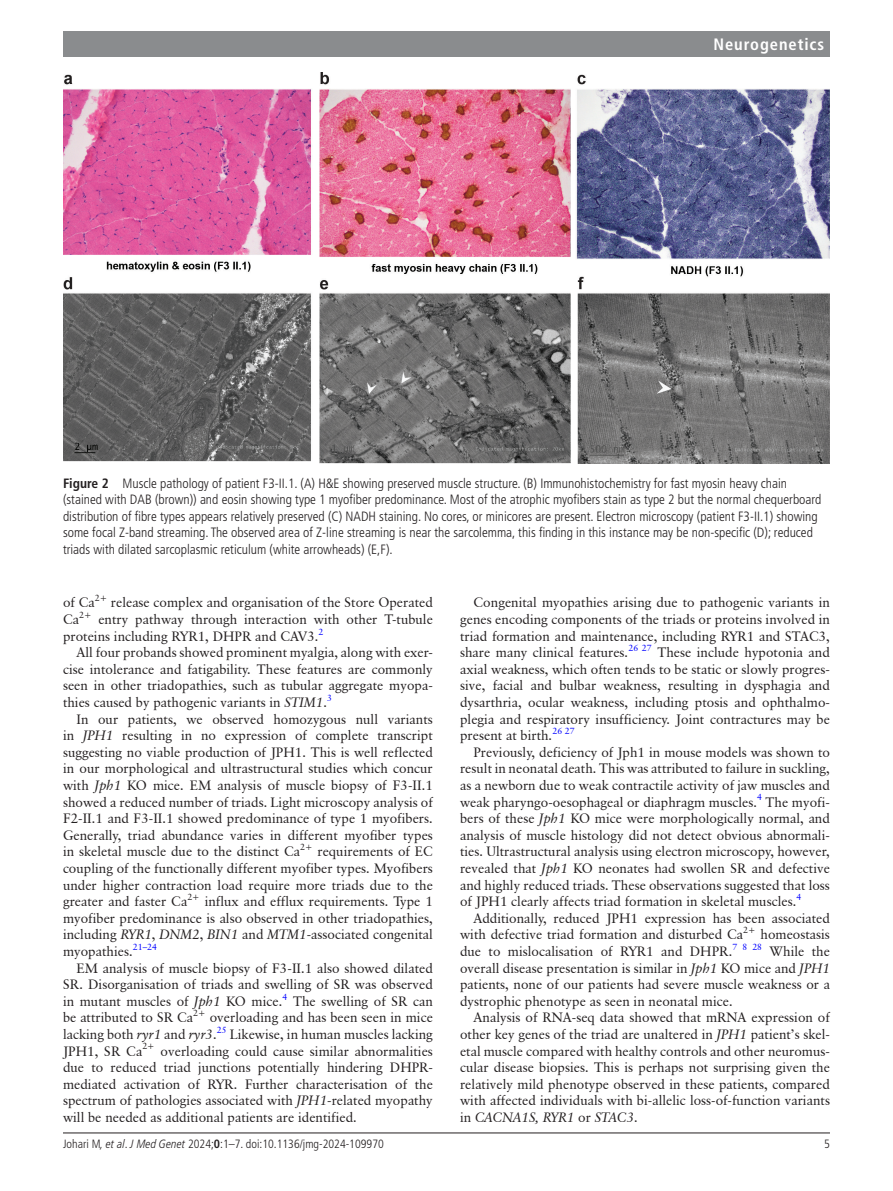
<style>
.page{position:relative;width:893px;height:1191px;background:#fff}
.page>*{position:absolute;margin:0;border:0;box-sizing:border-box;transform-origin:0 0}
.t1{font:700 condensed 16.5px "Frutiger LT Pro";letter-spacing:.055em;color:#fff}
.t2{font:13.5px/16.6px "Classical Garamond BT";color:#231f20;text-align:justify}
.t3{font:300 condensed 13.5px/16.5px "Frutiger LT Pro";color:#231f20}
.t4{font:300 condensed 12px "Frutiger LT Pro";color:#231f20}
.t5{font:9px "Classical Garamond BT";color:#00f}
.t6{font:9px "Classical Garamond BT";color:#231f20}
.s1{font-weight:700}
.s2{font-style:italic}
</style>
<div class="page">
<hr style="left:63px;top:1132px;width:767px;height:1px;background:#231f20">
<div style="left:63px;top:31px;width:767px;height:25px;background:#8a8c8e"></div>
<img style="left:63px;top:72px;width:767px;height:392px">
<p class="t1" style="left:713px;top:34px;width:112px">Neurogenetics</p>
<p class="t3" style="left:63px;top:475px;width:760px"><span class="s1">Figure 2</span> Muscle pathology of patient F3-II.1. (A) H&amp;E showing preserved muscle structure. (B) Immunohistochemistry for fast myosin heavy chain (stained with DAB (brown)) and eosin showing type 1 myofiber predominance. Most of the atrophic myofibers stain as type 2 but the normal chequerboard distribution of fibre types appears relatively preserved (C) NADH staining. No cores, or minicores are present. Electron microscopy (patient F3-II.1) showing some focal Z-band streaming. The observed area of Z-line streaming is near the sarcolemma, this finding in this instance may be non-specific (D); reduced triads with dilated sarcoplasmic reticulum (white arrowheads) (E,F).</p>
<p class="t2" style="left:63px;top:594px;width:371px">of Ca<sup>2+</sup> release complex and organisation of the Store Operated Ca<sup>2+</sup> entry pathway through interaction with other T-tubule proteins including RYR1, DHPR and CAV3.</p>
<p class="t5" style="left:319px;top:626px;width:6px">2</p>
<p class="t2" style="left:63px;top:644px;width:371px;text-indent:14px">All four probands showed prominent myalgia, along with exer&shy;cise intolerance and fatigability. These features are commonly seen in other triadopathies, such as tubular aggregate myopa&shy;thies caused by pathogenic variants in <span class="s2">STIM1</span>.</p>
<p class="t5" style="left:327px;top:692px;width:6px">3</p>
<p class="t2" style="left:63px;top:710px;width:371px;text-indent:14px">In our patients, we observed homozygous null variants in <span class="s2">JPH1</span> resulting in no expression of complete transcript suggesting no viable production of JPH1. This is well reflected in our morphological and ultrastructural studies which concur with <span class="s2">Jph1</span> KO mice. EM analysis of muscle biopsy of F3-II.1 showed a reduced number of triads. Light microscopy analysis of F2-II.1 and F3-II.1 showed predominance of type 1 myofibers.<br>Generally, triad abundance varies in different myofiber types in skeletal muscle due to the distinct Ca</p>
<p class="t6" style="left:300px;top:841px;width:14px">2+</p>
<p class="t2" style="left:63px;top:843px;width:371px;text-indent:254px">requirements of EC coupling of the functionally different myofiber types. Myofibers under higher contraction load require more triads due to the greater and faster Ca</p>
<p class="t6" style="left:187px;top:891px;width:14px">2+</p>
<p class="t2" style="left:63px;top:893px;width:371px;text-indent:142px">influx and efflux requirements. Type 1 myofiber predominance is also observed in other triadopathies, including <span class="s2">RYR1</span>, <span class="s2">DNM2</span>, <span class="s2">BIN1</span> and <span class="s2">MTM1</span>-associated congenital myopathies.</p>
<p class="t5" style="left:133px;top:941px;width:26px">21–24</p>
<p class="t2" style="left:63px;top:959px;width:371px;text-indent:14px">EM analysis of muscle biopsy of F3-II.1 also showed dilated SR. Disorganisation of triads and swelling of SR was observed in mutant muscles of <span class="s2">Jph1</span> KO mice.<sup>4</sup> The swelling of SR can be attributed to SR Ca</p>
<p class="t6" style="left:193px;top:1007px;width:14px">2+</p>
<p class="t2" style="left:63px;top:1009px;width:371px;text-indent:147px">overloading and has been seen in mice lacking both <span class="s2">ryr1</span> and <span class="s2">ryr3</span>.</p>
<p class="t5" style="left:217px;top:1024px;width:11px">25</p>
<p class="t2" style="left:63px;top:1025px;width:371px;text-indent:167px">Likewise, in human muscles lacking JPH1, SR Ca<sup>2+</sup> overloading could cause similar abnormalities due to reduced triad junctions potentially hindering DHPR&shy;mediated activation of RYR. Further characterisation of the spectrum of pathologies associated with <span class="s2">JPH1</span>-related myopathy will be needed as additional patients are identified.</p>
<p class="t2" style="left:460px;top:594px;width:371px;text-indent:14px">Congenital myopathies arising due to pathogenic variants in genes encoding components of the triads or proteins involved in triad formation and maintenance, including RYR1 and STAC3, share many clinical features.<sup>26</sup> <sup>27</sup> These include hypotonia and axial weakness, which often tends to be static or slowly progres&shy;sive, facial and bulbar weakness, resulting in dysphagia and dysarthria, ocular weakness, including ptosis and ophthalmo&shy;plegia and respiratory insufficiency. Joint contractures may be present at birth.</p>
<p class="t5" style="left:552px;top:725px;width:24px">26 27</p>
<p class="t2" style="left:460px;top:743px;width:371px;text-indent:14px">Previously, deficiency of Jph1 in mouse models was shown to result in neonatal death. This was attributed to failure in suckling, as a newborn due to weak contractile activity of jaw muscles and weak pharyngo-oesophageal or diaphragm muscles.<sup>4</sup> The myofi&shy;bers of these <span class="s2">Jph1</span> KO mice were morphologically normal, and analysis of muscle histology did not detect obvious abnormali&shy;ties. Ultrastructural analysis using electron microscopy, however, revealed that <span class="s2">Jph1</span> KO neonates had swollen SR and defective and highly reduced triads. These observations suggested that loss of JPH1 clearly affects triad formation in skeletal muscles.</p>
<p class="t5" style="left:796px;top:891px;width:6px">4</p>
<p class="t2" style="left:460px;top:909px;width:371px;text-indent:14px">Additionally, reduced JPH1 expression has been associated with defective triad formation and disturbed Ca<sup>2+</sup> homeostasis due to mislocalisation of RYR1 and DHPR.</p>
<p class="t5" style="left:733px;top:941px;width:31px">7 8 28</p>
<p class="t2" style="left:460px;top:942px;width:371px;text-indent:310px">While the overall disease presentation is similar in <span class="s2">Jph1</span> KO mice and <span class="s2">JPH1 </span>patients, none of our patients had severe muscle weakness or a dystrophic phenotype as seen in neonatal mice.</p>
<p class="t2" style="left:460px;top:1009px;width:371px;text-indent:14px">Analysis of RNA-seq data showed that mRNA expression of other key genes of the triad are unaltered in <span class="s2">JPH1</span> patient’s skel&shy;etal muscle compared with healthy controls and other neuromus&shy;cular disease biopsies. This is perhaps not surprising given the relatively mild phenotype observed in these patients, compared with affected individuals with bi-allelic loss-of-function variants in <span class="s2">CACNA1S, RYR1</span> or <span class="s2">STAC3</span>.</p>
<p class="t4" style="left:63px;top:1136px;width:322px">Johari M<span class="s2">, et al</span>. <span class="s2">J Med Genet</span> 2024;<span class="s1">0</span>:1–7. doi:10.1136/jmg-2024-109970</p>
<p class="t4" style="left:824px;top:1136px;width:7px">5</p>
</div>
